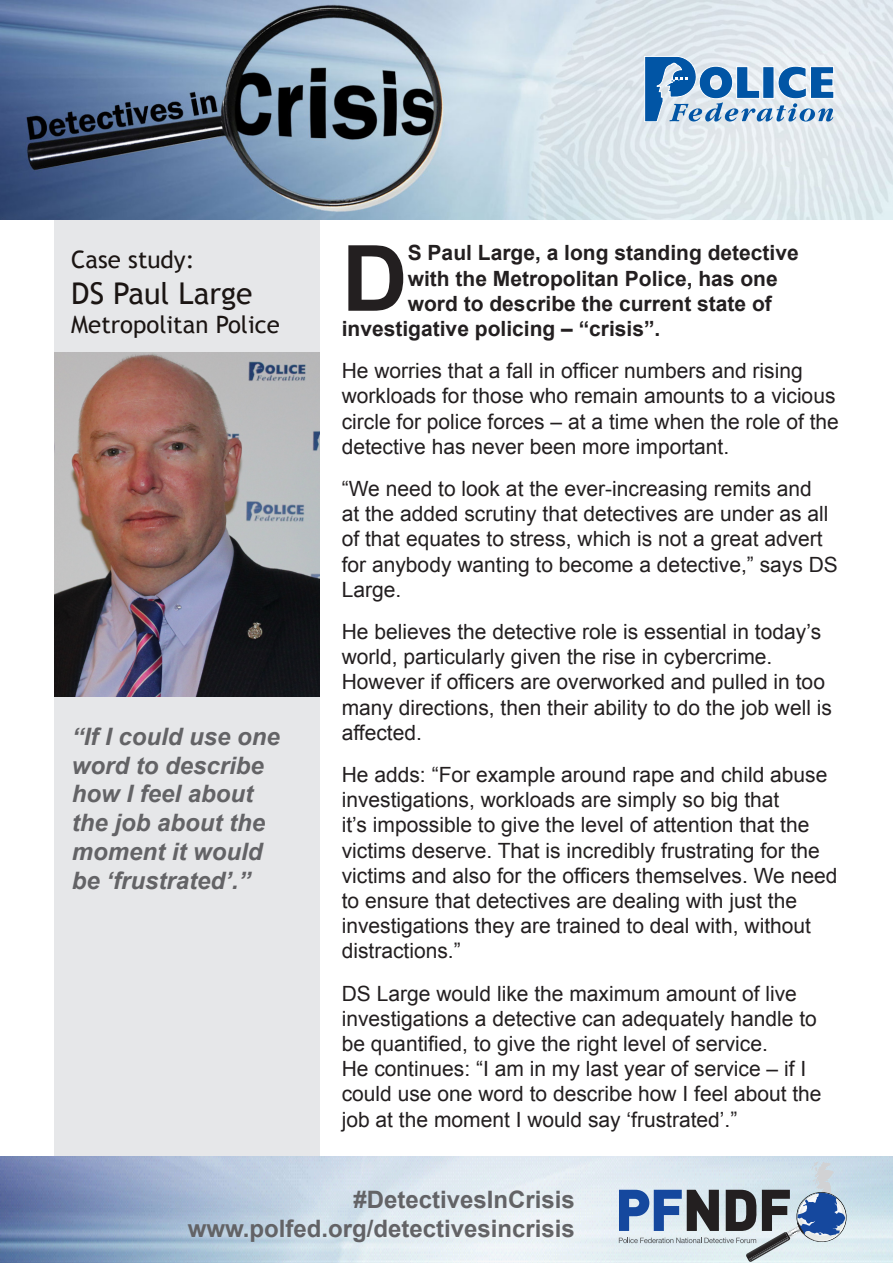
<style>
.page{position:relative;width:893px;height:1263px;background:#fff}
.page>*{position:absolute;margin:0;border:0;box-sizing:border-box;transform-origin:0 0}
.t1{font:700 91.35px "Arial";color:#231f20}
.t2{font:30px "Trebuchet MS";color:#1b1513}
.t3{font:italic 700 24px/28.8px "Arial";color:#636366}
.t4{font:700 24px/28.8px "Arial";color:#636366;text-align:right}
.t5{font:24px "Trebuchet MS";color:#1b1513}
.t6{font:21px/25.2px "Arial";color:#231f20}
.t7{font:700 21px "Arial";color:#231f20}
</style>
<div class="page">
<div style="left:54px;top:200px;width:266px;height:961px;background:#e6e7e9"></div>
<img style="left:54px;top:352px;width:266px;height:345px">
<img style="left:0;top:0;width:893px;height:220px">
<svg style="left:644px;top:56px;width:190px;height:66px;background:#87add1"></svg>
<img style="left:1px;top:1157px;width:892px;height:105px">
<svg style="left:619px;top:1161px;width:227px;height:101px;background:#a8b7c6"></svg>
<p class="t5" style="left:71px;top:245px;width:125px">Case study:</p>
<p class="t2" style="left:71px;top:276px;width:183px">DS Paul Large</p>
<p class="t5" style="left:71px;top:310px;width:210px">Metropolitan Police</p>
<p class="t3" style="left:72px;top:723px;width:210px">“If I could use one word to describe how I feel about the job about the moment it would be ‘frustrated’.”</p>
<p class="t1" style="left:342px;top:218px;width:67px">D</p>
<p class="t7" style="left:408px;top:239px;width:392px">S Paul Large, a long standing detective</p>
<p class="t7" style="left:408px;top:264px;width:371px">with the Metropolitan Police, has one</p>
<p class="t7" style="left:408px;top:289px;width:366px">word to describe the current state of</p>
<p class="t7" style="left:342px;top:315px;width:320px">investigative policing – “crisis”.</p>
<p class="t6" style="left:342px;top:358px;width:499px">He worries that a fall in officer numbers and rising workloads for those who remain amounts to a vicious circle for police forces – at a time when the role of the detective has never been more important.</p>
<p class="t6" style="left:342px;top:476px;width:498px">“We need to look at the ever-increasing remits and<br>at the added scrutiny that detectives are under as all of that equates to stress, which is not a great advert for anybody wanting to become a detective,” says DS Large.</p>
<p class="t6" style="left:342px;top:619px;width:492px">He believes the detective role is essential in today’s world, particularly given the rise in cybercrime.<br>However if officers are overworked and pulled in too many directions, then their ability to do the job well is affected.</p>
<p class="t6" style="left:342px;top:762px;width:497px">He adds: “For example around rape and child abuse investigations, workloads are simply so big that<br>it’s impossible to give the level of attention that the victims deserve. That is incredibly frustrating for the victims and also for the officers themselves. We need to ensure that detectives are dealing with just the investigations they are trained to deal with, without distractions.”</p>
<p class="t6" style="left:342px;top:981px;width:481px">DS Large would like the maximum amount of live investigations a detective can adequately handle to be quantified, to give the right level of service.<br>He continues: “I am in my last year of service – if I could use one word to describe how I feel about the job at the moment I would say ‘frustrated’.”</p>
<p class="t4" style="left:188px;top:1186px;width:389px">#DetectivesInCrisis www.polfed.org/detectivesincrisis</p>
</div>
